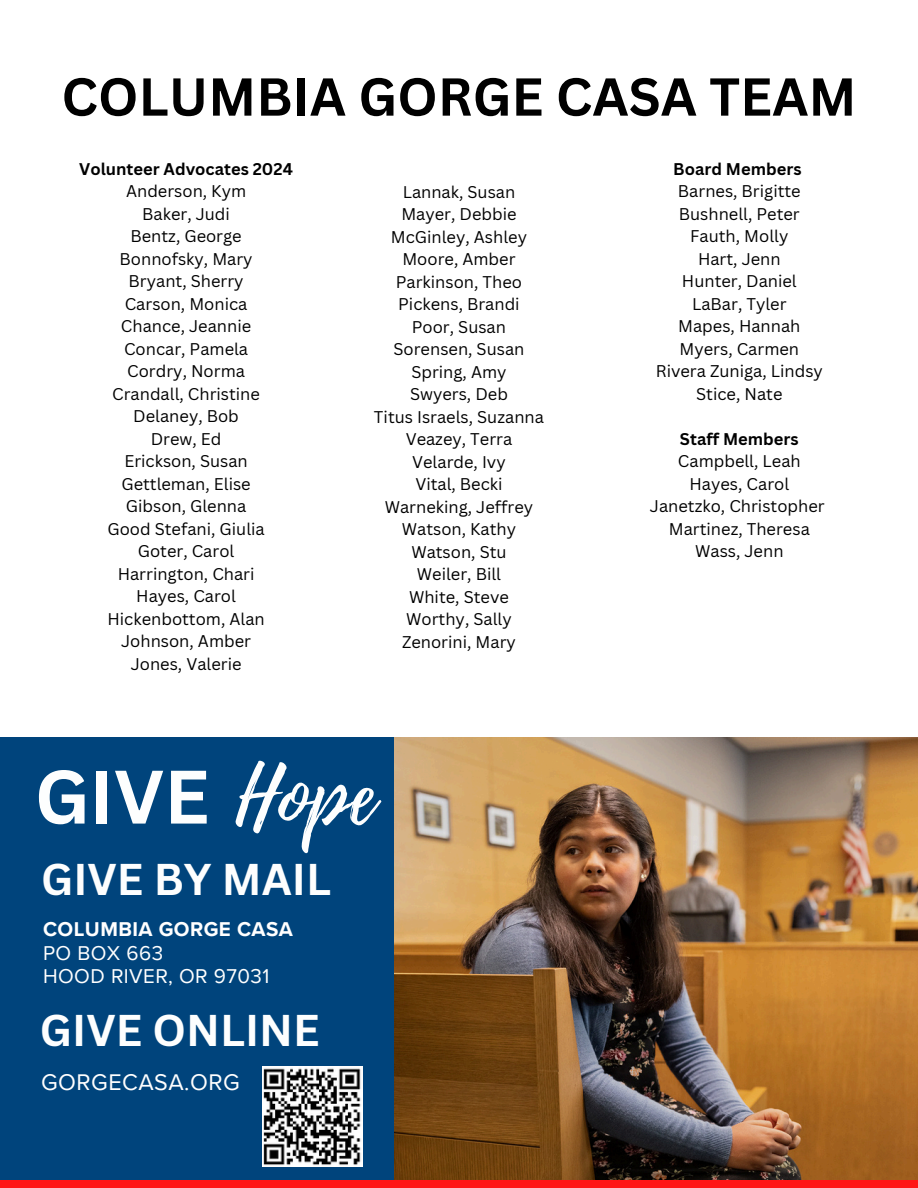
<style>
.page{position:relative;width:918px;height:1188px;background:#fff}
.page>*{position:absolute;margin:0;border:0;box-sizing:border-box;transform-origin:0 0}
.t1{font:80.55px "Playlist Script";color:#fdfefe}
.t2{font:700 73.95px "Canva Sans";color:#fdfefe}
.t3{font:700 52.2px "Canva Sans";color:#000}
.t4{font:700 43.35px "Canva Sans";color:#fdfefe}
.t5{font:23.4px "Proxima Nova";letter-spacing:.02em;color:#fff}
.t6{font:20.55px/23.1px "Proxima Nova";letter-spacing:.02em;color:#fff}
.t7{font:16.5px "Canva Sans";color:#000}
.t8{font:700 16.5px "Canva Sans";color:#000}
.s1{font-weight:700}
</style>
<div class="page">
<div style="left:0;top:737px;width:918px;height:450px;background:#00447c"></div>
<img style="left:395px;top:737px;width:523px;height:444px">
<div style="left:0;top:1181px;width:918px;height:7px;background:#ff1616"></div>
<img style="left:262px;top:1067px;width:100px;height:100px">
<h4 class="t3" style="left:61px;top:60px;width:797px">COLUMBIA GORGE CASA TEAM</h4>
<p class="t8" style="left:79px;top:157px;width:215px">Volunteer Advocates 2024</p>
<p class="t7" style="left:126px;top:180px;width:122px">Anderson, Kym</p>
<p class="t7" style="left:142px;top:202px;width:89px">Baker, Judi</p>
<p class="t7" style="left:130px;top:225px;width:113px">Bentz, George</p>
<p class="t7" style="left:120px;top:247px;width:135px">Bonnofsky, Mary</p>
<p class="t7" style="left:129px;top:270px;width:116px">Bryant, Sherry</p>
<p class="t7" style="left:125px;top:292px;width:124px">Carson, Monica</p>
<p class="t7" style="left:121px;top:315px;width:132px">Chance, Jeannie</p>
<p class="t7" style="left:124px;top:337px;width:126px">Concar, Pamela</p>
<p class="t7" style="left:127px;top:360px;width:119px">Cordry, Norma</p>
<p class="t7" style="left:112px;top:382px;width:149px">Crandall, Christine</p>
<p class="t7" style="left:133px;top:405px;width:107px">Delaney, Bob</p>
<p class="t7" style="left:151px;top:427px;width:72px">Drew, Ed</p>
<p class="t7" style="left:124px;top:450px;width:125px">Erickson, Susan</p>
<p class="t7" style="left:121px;top:472px;width:131px">Gettleman, Elise</p>
<p class="t7" style="left:126px;top:495px;width:122px">Gibson, Glenna</p>
<p class="t7" style="left:107px;top:517px;width:159px">Good Stefani, Giulia</p>
<p class="t7" style="left:138px;top:540px;width:98px">Goter, Carol</p>
<p class="t7" style="left:118px;top:562px;width:138px">Harrington, Chari</p>
<p class="t7" style="left:136px;top:585px;width:101px">Hayes, Carol</p>
<p class="t7" style="left:107px;top:607px;width:159px">Hickenbottom, Alan</p>
<p class="t7" style="left:121px;top:630px;width:131px">Johnson, Amber</p>
<p class="t7" style="left:131px;top:652px;width:112px">Jones, Valerie</p>
<p class="t7" style="left:403px;top:180px;width:114px">Lannak, Susan</p>
<p class="t7" style="left:401px;top:203px;width:117px">Mayer, Debbie</p>
<p class="t7" style="left:391px;top:225px;width:138px">McGinley, Ashley</p>
<p class="t7" style="left:402px;top:248px;width:115px">Moore, Amber</p>
<p class="t7" style="left:396px;top:270px;width:128px">Parkinson, Theo</p>
<p class="t7" style="left:398px;top:293px;width:123px">Pickens, Brandi</p>
<p class="t7" style="left:412px;top:315px;width:96px">Poor, Susan</p>
<p class="t7" style="left:394px;top:338px;width:132px">Sorensen, Susan</p>
<p class="t7" style="left:411px;top:360px;width:97px">Spring, Amy</p>
<p class="t7" style="left:410px;top:383px;width:99px">Swyers, Deb</p>
<p class="t7" style="left:374px;top:405px;width:171px">Titus Israels, Suzanna</p>
<p class="t7" style="left:406px;top:428px;width:108px">Veazey, Terra</p>
<p class="t7" style="left:412px;top:450px;width:95px">Velarde, Ivy</p>
<p class="t7" style="left:415px;top:473px;width:89px">Vital, Becki</p>
<p class="t7" style="left:385px;top:495px;width:150px">Warneking, Jeffrey</p>
<p class="t7" style="left:402px;top:518px;width:116px">Watson, Kathy</p>
<p class="t7" style="left:411px;top:540px;width:97px">Watson, Stu</p>
<h1 class="t7" style="left:417px;top:563px;width:86px">Weiler, Bill</h1>
<h2 class="t7" style="left:409px;top:585px;width:101px">White, Steve</h2>
<h4 class="t7" style="left:406px;top:608px;width:107px">Worthy, Sally</h4>
<h6 class="t7" style="left:402px;top:630px;width:115px">Zenorini, Mary</h6>
<p class="t2" style="left:35px;top:745px;width:176px">GIVE</p>
<p class="t1" style="left:236px;top:739px;width:141px">Hope</p>
<p class="t4" style="left:41px;top:848px;width:291px">GIVE BY MAIL</p>
<p class="t6" style="left:43px;top:918px;width:251px"><span class="s1">COLUMBIA GORGE CASA<br></span>PO BOX 663<br>HOOD RIVER, OR 97031</p>
<p class="t4" style="left:40px;top:1000px;width:281px">GIVE ONLINE</p>
<h3 class="t5" style="left:41px;top:1068px;width:200px">GORGECASA.ORG</h3>
<p class="t8" style="left:673px;top:157px;width:130px">Board Members</p>
<p class="t7" style="left:678px;top:180px;width:124px">Barnes, Brigitte</p>
<p class="t7" style="left:679px;top:202px;width:122px">Bushnell, Peter</p>
<p class="t7" style="left:690px;top:225px;width:100px">Fauth, Molly</p>
<p class="t7" style="left:698px;top:247px;width:84px">Hart, Jenn</p>
<p class="t7" style="left:682px;top:270px;width:116px">Hunter, Daniel</p>
<p class="t7" style="left:692px;top:292px;width:96px">LaBar, Tyler</p>
<p class="t7" style="left:678px;top:315px;width:124px">Mapes, Hannah</p>
<p class="t7" style="left:680px;top:337px;width:121px">Myers, Carmen</p>
<p class="t7" style="left:656px;top:360px;width:169px">Rivera Zuniga, Lindsy</p>
<p class="t7" style="left:696px;top:382px;width:88px">Stice, Nate</p>
<p class="t8" style="left:680px;top:427px;width:120px">Staff Members</p>
<p class="t7" style="left:678px;top:450px;width:124px">Campbell, Leah</p>
<p class="t7" style="left:690px;top:472px;width:101px">Hayes, Carol</p>
<p class="t7" style="left:650px;top:495px;width:176px">Janetzko, Christopher</p>
<p class="t7" style="left:669px;top:517px;width:142px">Martinez, Theresa</p>
<p class="t7" style="left:695px;top:540px;width:90px">Wass, Jenn</p>
</div>
